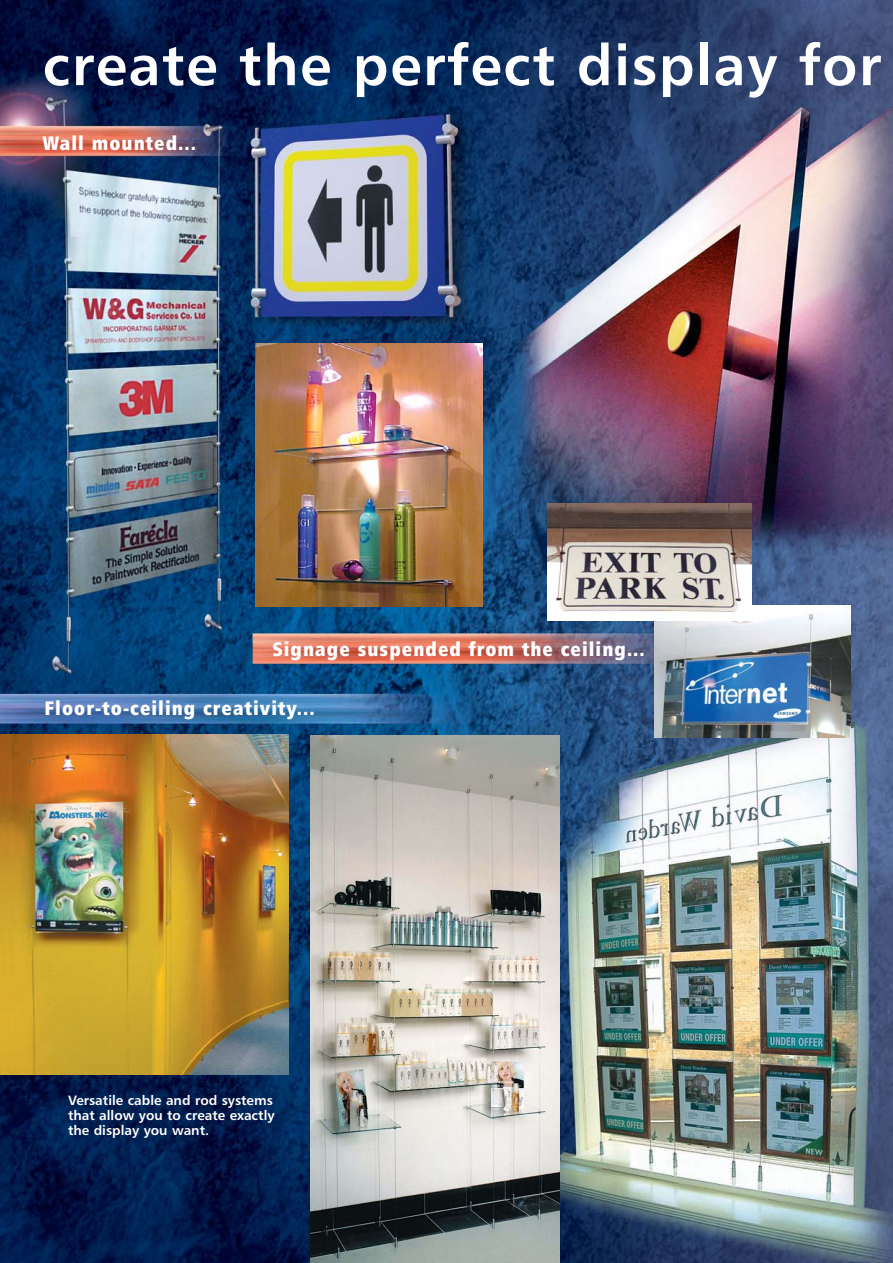
<style>
.page{position:relative;width:893px;height:1263px;background:#fff}
.page>*{position:absolute;margin:0;border:0;box-sizing:border-box;transform-origin:0 0}
.t1{font:57px "Humanist 777 BT Bold B";letter-spacing:.025em;color:#fff}
.t2{font:19.5px "Humanist 777 BT Extra Black Cond B";letter-spacing:.055em;color:#fff}
.t3{font:13.5px/15px "Humanist 777 BT Bold B";color:#fff}
</style>
<div class="page">
<img style="left:0;top:0;width:893px;height:1263px">
<img style="left:255px;top:344px;width:227px;height:263px">
<img style="left:310px;top:735px;width:249px;height:528px">
<img style="left:0;top:735px;width:288px;height:340px">
<img style="left:655px;top:605px;width:195px;height:132px">
<img style="left:548px;top:503px;width:203px;height:118px">
<p class="t1" style="left:43px;top:41px;width:840px">create the perfect display for</p>
<p class="t2" style="left:43px;top:134px;width:155px">Wall mounted...</p>
<p class="t2" style="left:272px;top:641px;width:374px">Signage suspended from the ceiling...</p>
<p class="t2" style="left:44px;top:700px;width:272px">Floor-to-ceiling creativity...</p>
<p class="t3" style="left:68px;top:1093px;width:208px">Versatile cable and rod systems that allow you to create exactly the display you want.</p>
</div>
